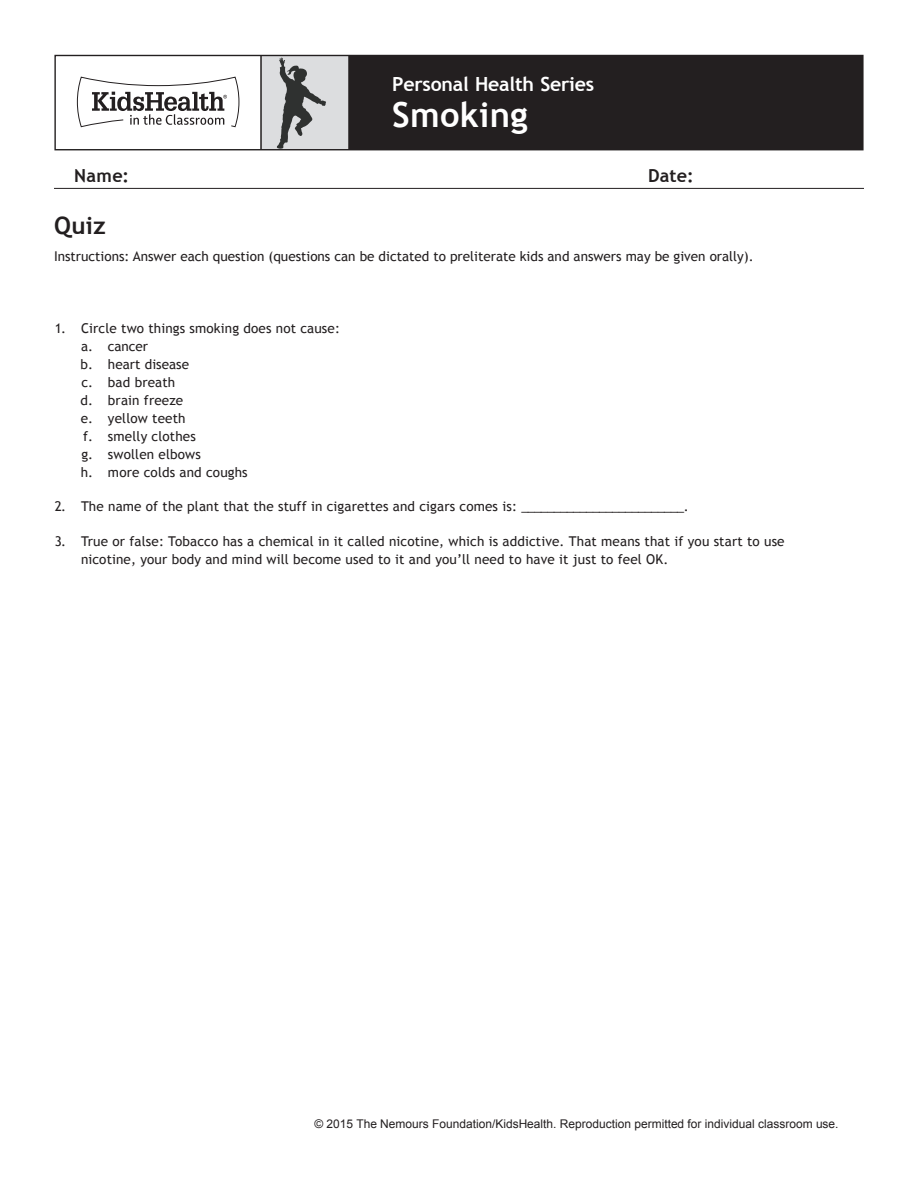
<style>
.page{position:relative;width:918px;height:1188px;background:#fff}
.page>*{position:absolute;margin:0;border:0;box-sizing:border-box;transform-origin:0 0}
.Handout_Header{font:700 34.5px "Trebuchet MS";letter-spacing:.01em;color:#fff}
.Handout_Title{font:700 24px "Trebuchet MS";color:#231f20}
.Handout_Header-2{font:700 19.5px "Trebuchet MS";letter-spacing:-.01em;color:#fff}
.t1{font:700 18px "Trebuchet MS";letter-spacing:.015em;color:#231f20}
.t2{font:13.5px/18px "Trebuchet MS";letter-spacing:.01em;color:#231f20}
.t3{font:12px "Arial";color:#231f20}
</style>
<div class="page">
<div style="left:261px;top:55px;width:88px;height:95px;background:#dcdddf"></div>
<div style="left:349px;top:55px;width:513px;height:95px;background:#231f20"></div>
<svg style="left:76px;top:76px;width:164px;height:52px"></svg>
<hr style="left:348px;top:55px;width:2px;height:95px;background:#231f20">
<hr style="left:260px;top:55px;width:2px;height:95px;background:#231f20">
<div style="left:54px;top:55px;width:810px;height:95px;border:1px solid #231f20"></div>
<svg style="left:277px;top:57px;width:49px;height:91px"></svg>
<hr style="left:54px;top:188px;width:810px;height:1px;background:#231f20">
<p class="Handout_Header-2" style="left:392px;top:71px;width:204px">Personal Health Series</p>
<p class="Handout_Header" style="left:392px;top:93px;width:137px">Smoking</p>
<h3 class="t1" style="left:74px;top:164px;width:56px">Name:</h3>
<h3 class="t1" style="left:648px;top:164px;width:47px">Date:</h3>
<p class="Handout_Title" style="left:54px;top:210px;width:53px">Quiz</p>
<p class="t2" style="left:54px;top:248px;width:701px">Instructions: Answer each question (questions can be dictated to preliterate kids and answers may be given orally).</p>
<p class="t2" style="left:81px;top:320px;width:261px;text-indent:-26px">1. Circle two things smoking does not cause: a. cancer<br>b. heart disease<br>c. bad breath<br>d. brain freeze<br>e. yellow teeth<br>f. smelly clothes<br>g. swollen elbows<br>h. more colds and coughs</p>
<p class="t2" style="left:55px;top:498px;width:635px">2. The name of the plant that the stuff in cigarettes and cigars comes is: _________________________.</p>
<p class="t2" style="left:81px;top:532px;width:705px;text-indent:-26px">3. True or false: Tobacco has a chemical in it called nicotine, which is addictive. That means that if you start to use nicotine, your body and mind will become used to it and you’ll need to have it just to feel OK.</p>
<p class="t3" style="left:315px;top:1116px;width:526px">© 2015 The Nemours Foundation/KidsHealth. Reproduction permitted for individual classroom use.</p>
</div>
